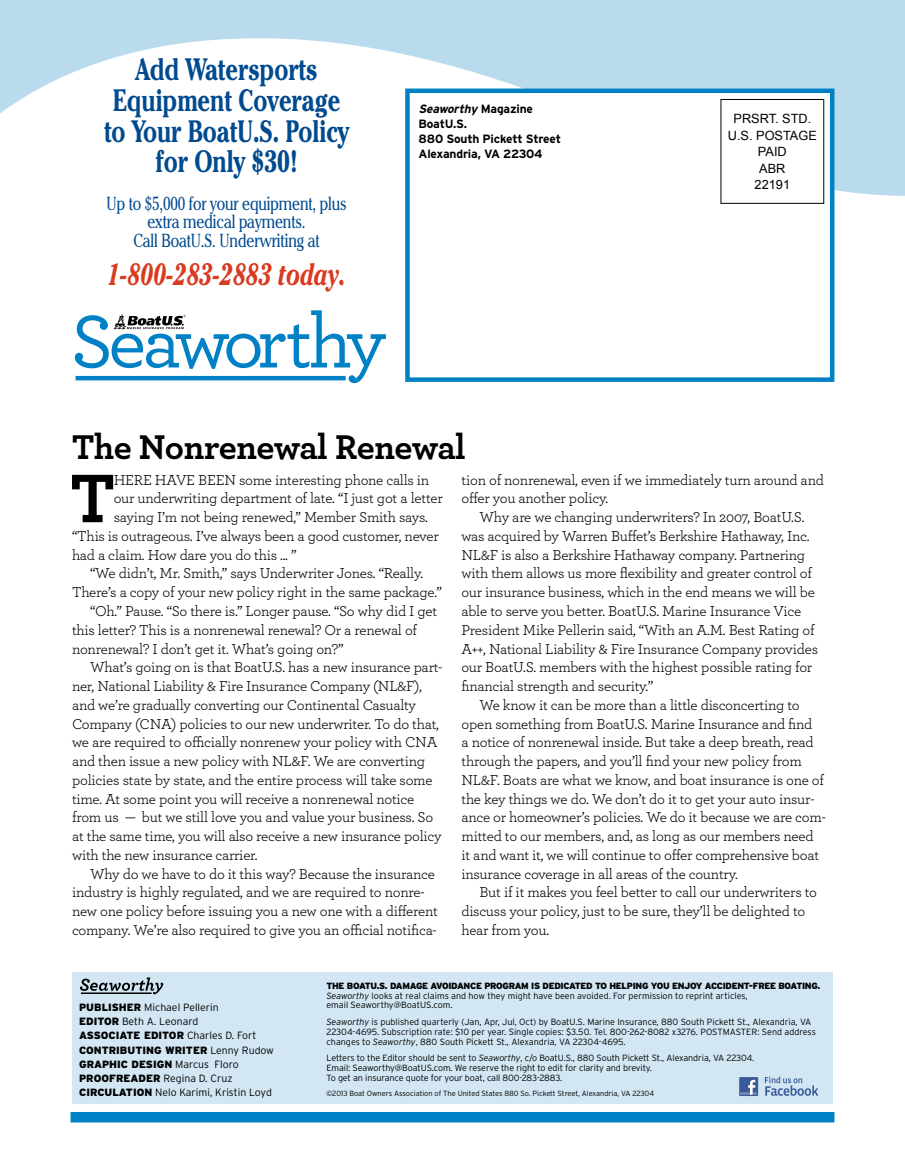
<style>
.page{position:relative;width:905px;height:1175px;background:#fff}
.page>*{position:absolute;margin:0;border:0;box-sizing:border-box;transform-origin:0 0}
.t1{font:700 72px "Archer";color:#000}
.t2{font:700 36px "Archer";letter-spacing:-.015em;color:#000}
.t3{font:700 30.6px/30.6px "Cheltenham IT Cby BT";color:#004a8f;text-align:center;scale:.75 1}
.t4{font:italic 700 30.6px "Cheltenham IT Cby BT";color:#d83b1f;scale:.75 1}
.t5{font:18.75px/18.8px "Cheltenham IT Cby BT";letter-spacing:-.01em;color:#004a8f;text-align:center;scale:.78 1}
.t6{font:15px/18.8px "Archer";letter-spacing:-.02em;color:#000}
.t7{font:12.75px/16.5px "Arial";color:#000;text-align:center}
.t8{font:700 12px/15px "Interstate";letter-spacing:-.015em;color:#000}
.t9{font:300 10.5px/14.2px "Interstate";color:#000}
.t10{font:300 9px/9.8px "Interstate";letter-spacing:-.01em;color:#000}
.t11{font:300 7.5px "Interstate";letter-spacing:-.005em;color:#000;scale:.96 1}
.s1{font-style:italic}
.s2{font-weight:900}
</style>
<div class="page">
<div style="left:70px;top:1112px;width:764px;height:10px;background:#0081c6"></div>
<div style="left:72px;top:972px;width:760px;height:131px;background:#d2e7f3"></div>
<svg style="left:0;top:0;width:904px;height:196px;fill:#badbee"></svg>
<div style="left:405px;top:88px;width:429px;height:294px;background:#fff;border:4px solid #0081c6"></div>
<svg style="left:764px;top:1076px;width:54px;height:19px"></svg>
<svg style="left:739px;top:1077px;width:19px;height:19px"></svg>
<svg style="left:740px;top:1079px;width:16px;height:15px"></svg>
<svg style="left:80px;top:977px;width:83px;height:17px"></svg>
<svg style="left:75px;top:310px;width:311px;height:73px"></svg>
<h3 class="t3" style="left:104px;top:54px;width:328px">Add Watersports<br>Equipment Coverage to Your BoatU.S. Policy for Only $30!</h3>
<p class="t5" style="left:107px;top:193px;width:309px">Up to $5,000 for your equipment, plus extra medical payments.<br>Call BoatU.S. Underwriting at</p>
<h3 class="t4" style="left:107px;top:255px;width:319px">1-800-283-2883 today.</h3>
<p class="t8" style="left:418px;top:101px;width:144px"><span class="s1">Seaworthy</span> Magazine<br>BoatU.S.<br>880 South Pickett Street<br>Alexandria, VA 22304</p>
<p class="t7" style="left:727px;top:110px;width:91px">PRSRT. STD.<br>U.S. POSTAGE<br>PAID<br>ABR<br>22191</p>
<h2 class="t2" style="left:72px;top:419px;width:395px">The Nonrenewal Renewal</h2>
<h1 class="t1" style="left:70px;top:441px;width:43px">T</h1>
<p class="t6" style="left:114px;top:469px;width:317px">here have been some interesting phone calls in</p>
<p class="t6" style="left:114px;top:488px;width:330px">our underwriting department of late. “I just got a letter</p>
<p class="t6" style="left:114px;top:507px;width:316px">saying I’m not being renewed,” Member Smith says.</p>
<p class="t6" style="left:72px;top:526px;width:368px">“This is outrageous. I’ve always been a good customer, never</p>
<p class="t6" style="left:72px;top:544px;width:226px">had a claim. How dare you do this ... ”</p>
<p class="t6" style="left:90px;top:563px;width:335px">“We didn’t, Mr. Smith,” says Underwriter Jones. “Really.</p>
<p class="t6" style="left:72px;top:582px;width:371px">There’s a copy of your new policy right in the same package.”</p>
<p class="t6" style="left:90px;top:601px;width:349px">“Oh.” Pause. “So there is.” Longer pause. “So why did I get</p>
<p class="t6" style="left:72px;top:619px;width:347px">this letter? This is a nonrenewal renewal? Or a renewal of</p>
<p class="t6" style="left:72px;top:638px;width:273px">nonrenewal? I don’t get it. What’s going on?”</p>
<p class="t6" style="left:90px;top:657px;width:354px">What’s going on is that BoatU.S. has a new insurance part-</p>
<p class="t6" style="left:72px;top:676px;width:351px">ner, National Liability &amp; Fire Insurance Company (NL&amp;F),</p>
<p class="t6" style="left:72px;top:694px;width:345px">and we’re gradually converting our Continental Casualty</p>
<p class="t6" style="left:72px;top:713px;width:368px">Company (CNA) policies to our new underwriter. To do that,</p>
<p class="t6" style="left:72px;top:732px;width:355px">we are required to officially nonrenew your policy with CNA</p>
<p class="t6" style="left:72px;top:751px;width:354px">and then issue a new policy with NL&amp;F. We are converting</p>
<p class="t6" style="left:72px;top:769px;width:362px">policies state by state, and the entire process will take some</p>
<p class="t6" style="left:72px;top:788px;width:344px">time. At some point you will receive a nonrenewal notice</p>
<p class="t6" style="left:72px;top:807px;width:362px">from us — but we still love you and value your business. So</p>
<p class="t6" style="left:72px;top:826px;width:371px">at the same time, you will also receive a new insurance policy</p>
<p class="t6" style="left:72px;top:844px;width:187px">with the new insurance carrier.</p>
<p class="t6" style="left:90px;top:863px;width:346px">Why do we have to do it this way? Because the insurance</p>
<p class="t6" style="left:72px;top:882px;width:354px">industry is highly regulated, and we are required to nonre-</p>
<p class="t6" style="left:72px;top:901px;width:367px">new one policy before issuing you a new one with a different</p>
<p class="t6" style="left:72px;top:919px;width:366px">company. We’re also required to give you an official notifica-</p>
<p class="t6" style="left:461px;top:469px;width:364px">tion of nonrenewal, even if we immediately turn around and offer you another policy.</p>
<p class="t6" style="left:461px;top:507px;width:358px;text-indent:18px">Why are we changing underwriters? In 2007, BoatU.S. was acquired by Warren Buffet’s Berkshire Hathaway, Inc.<br>NL&amp;F is also a Berkshire Hathaway company. Partnering with them allows us more flexibility and greater control of our insurance business, which in the end means we will be able to serve you better. BoatU.S. Marine Insurance Vice President Mike Pellerin said, “With an A.M. Best Rating of A++, National Liability &amp; Fire Insurance Company provides our BoatU.S. members with the highest possible rating for financial strength and security.”</p>
<p class="t6" style="left:461px;top:694px;width:366px;text-indent:18px">We know it can be more than a little disconcerting to open something from BoatU.S. Marine Insurance and find<br>a notice of nonrenewal inside. But take a deep breath, read through the papers, and you’ll find your new policy from NL&amp;F. Boats are what we know, and boat insurance is one of the key things we do. We don’t do it to get your auto insur&shy;ance or homeowner’s policies. We do it because we are com&shy;mitted to our members, and, as long as our members need it and want it, we will continue to offer comprehensive boat insurance coverage in all areas of the country.</p>
<p class="t6" style="left:461px;top:882px;width:357px;text-indent:18px">But if it makes you feel better to call our underwriters to discuss your policy, just to be sure, they’ll be delighted to hear from you.</p>
<p class="t9" style="left:79px;top:999px;width:141px"><span class="s2">PUBLISHER</span> Michael Pellerin<br><span class="s2">EDITOR</span> Beth A. Leonard<br><span class="s2">ASS</span></p>
<p class="t9" style="left:79px;top:1028px;width:196px;text-indent:22px"><span class="s2">OCIATE EDITOR</span> Charles D. Fort<br><span class="s2">CONTRIBUTING WRITER</span> Lenny Rudow<br><span class="s2">GRAPHIC DESIGN</span> Marcus Floro<br><span class="s2">PROOFREADER</span> Regina D. Cruz<br><span class="s2">CIRCULATION</span> Nelo Karimi, Kristin Loyd</p>
<p class="t10" style="left:326px;top:980px;width:495px"><span class="s2">THE BOATU.S. DAMAGE AVOIDANCE PROGRAM IS DEDICATED TO HELPING YOU ENJOY ACCIDENT-FREE BOATING.<br></span><span class="s1">Seaworthy</span> looks at real claims and how they might have been avoided. For permission to reprint articles,<br>email Seaworthy@BoatUS.com.</p>
<p class="t10" style="left:326px;top:1016px;width:485px"><span class="s1">Seaworthy</span> is published quarterly (Jan, Apr, Jul, Oct) by BoatU.S. Marine I nsurance, 880 South Pickett St., Alexandria, VA<br>22304-4695. Subscription rate: $10 per year. Single copies: $3.50. Tel. 800-262-8082 x3276. POST</p>
<p class="t10" style="left:722px;top:1026px;width:14px">MASTER</p>
<p class="t10" style="left:757px;top:1026px;width:60px">: Send address</p>
<p class="t10" style="left:326px;top:1033px;width:429px;line-height:16.5px">changes to <span class="s1">Seaworthy</span>, 880 South Pickett St., Alexandria, VA 22304-4695.<br>Letters to the Editor should be sent to <span class="s1">Seaworthy</span>, c/o BoatU.S., 880 South Pickett St., Alexandria, VA 22304.</p>
<p class="t10" style="left:326px;top:1062px;width:327px">Email: Seaworthy@BoatUS.com. We reserve the right to edit for clarity and brevity.<br>To get an insurance quote for your boat, call 800-283-2883.</p>
<p class="t11" style="left:326px;top:1089px;width:343px">©2013 Boat Owners Association of The U nited States 880 So. Pickett Street, Alexandria, VA 22304</p>
</div>
